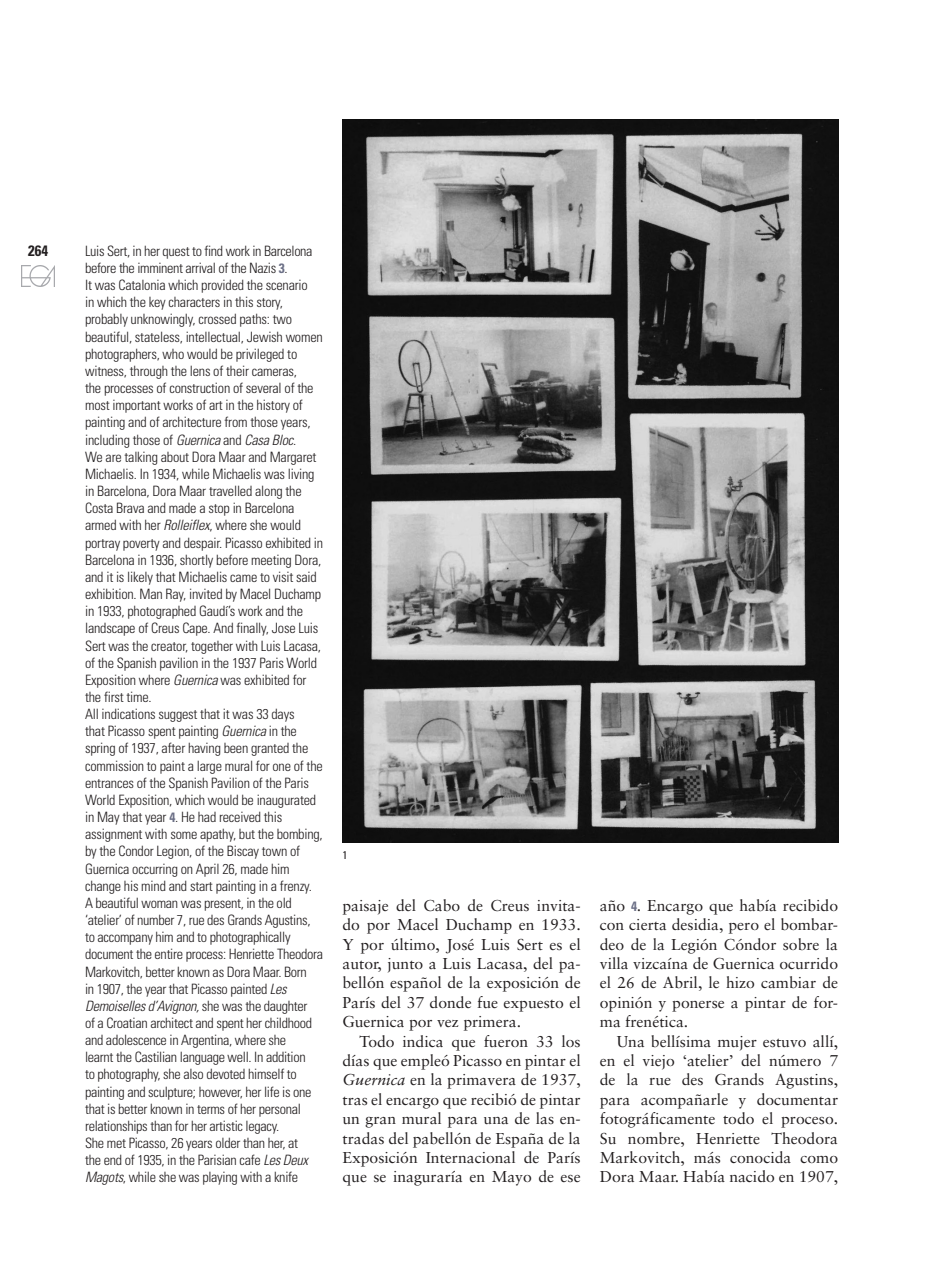
<style>
.page{position:relative;width:936px;height:1276px;background:#fff}
.page>*{position:absolute;margin:0;border:0;box-sizing:border-box;transform-origin:0 0}
.t1{font:15.75px/19.4px "Sabon";color:#231f20;text-align:justify}
.t2{font:700 condensed 15px "Univers";color:#231f20}
.t3{font:300 condensed 14.25px/17.1px "Univers";letter-spacing:-.015em;color:#231f20}
.PIES_DE_FOTO_INGLES{font:condensed 11.25px "Univers";color:#231f20}
.s1{font-weight:700;font-size:13.5px;color:#6b6f86}
.s2{font-style:italic}
.s3{font-family:"Univers";font-weight:700;font-stretch:condensed;font-size:13.5px;color:#6b6f86}
</style>
<div class="page">
<img style="left:22px;top:265px;width:33px;height:21px">
<img style="left:342px;top:119px;width:496px;height:724px">
<p class="t2" style="left:28px;top:242px;width:21px">264</p>
<p class="t3" style="left:85px;top:242px;width:229px">Luis Sert, in her quest to find work in Barcelona before the imminent arrival of the Nazis <span class="s1">3</span>.</p>
<p class="t3" style="left:85px;top:277px;width:239px">It was Catalonia which provided the scenario<br>in which the key characters in this story, probably unknowingly, crossed paths: two beautiful, stateless, intellectual, Jewish women photographers, who would be privileged to witness, through the lens of their cameras,<br>the processes of construction of several of the most important works of art in the history of painting and of architecture from those years, including those of <span class="s2">Guernica</span> and <span class="s2">Casa Bloc</span>.<br>We are talking about Dora Maar and Margaret Michaelis. In 1934, while Michaelis was living in Barcelona, Dora Maar travelled along the Costa Brava and made a stop in Barcelona armed with her <span class="s2">Rolleiflex</span>, where she would portray poverty and despair. Picasso exhibited in Barcelona in 1936, shortly before meeting Dora, and it is likely that Michaelis came to visit said exhibition. Man Ray, invited by Macel Duchamp in 1933, photographed Gaudí’s work and the landscape of Creus Cape. And finally, Jose Luis Sert was the creator, together with Luis Lacasa, of the Spanish pavilion in the 1937 Paris World Exposition where <span class="s2">Guernica</span> was exhibited for the first time.</p>
<p class="t3" style="left:85px;top:705px;width:239px">All indications suggest that it was 33 days<br>that Picasso spent painting <span class="s2">Guernica</span> in the spring of 1937, after having been granted the commission to paint a large mural for one of the entrances of the Spanish Pavilion of the Paris World Exposition, which would be inaugurated in May that year <span class="s1">4</span>. He had received this assignment with some apathy, but the bombing, by the Condor Legion, of the Biscay town of Guernica occurring on April 26, made him change his mind and start painting in a frenzy.</p>
<p class="t3" style="left:85px;top:894px;width:239px">A beautiful woman was present, in the old ‘atelier’ of number 7, rue des Grands Agustins, to accompany him and to photographically document the entire process: Henriette Theodora Markovitch, better known as Dora Maar. Born<br>in 1907, the year that Picasso painted <span class="s2">Les Demoiselles d’Avignon,</span> she was the daughter<br>of a Croatian architect and spent her childhood and adolescence in Argentina, where she<br>learnt the Castilian language well. In addition<br>to photography, she also devoted himself to painting and sculpture; however, her life is one that is better known in terms of her personal relationships than for her artistic legacy.</p>
<p class="t3" style="left:85px;top:1134px;width:224px">She met Picasso, 26 years older than her, at the end of 1935, in the Parisian cafe <span class="s2">Les Deux<br>Magots</span>, while she was playing with a knife</p>
<p class="PIES_DE_FOTO_INGLES" style="left:342px;top:847px;width:6px">1</p>
<p class="t1" style="left:342px;top:895px;width:240px">paisaje del Cabo de Creus invita&shy;do por Macel Duchamp en 1933.<br>Y por último, José Luis Sert es el autor, junto a Luis Lacasa, del pa&shy;bellón español de la exposición de París del 37 donde fue expuesto el Guernica por vez primera.</p>
<p class="t1" style="left:342px;top:1031px;width:240px;text-indent:17px">Todo indica que fueron 33 los días que empleó Picasso en pintar el <span class="s2">Guernica</span> en la primavera de 1937, tras el encargo que recibió de pintar un gran mural para una de las en&shy;tradas del pabellón de España de la Exposición Internacional de París que se inaguraría en Mayo de ese</p>
<p class="t1" style="left:600px;top:895px;width:240px">año <span class="s3">4</span>. Encargo que había recibido con cierta desidia, pero el bombar&shy;deo de la Legión Cóndor sobre la villa vizcaína de Guernica ocurrido el 26 de Abril, le hizo cambiar de opinión y ponerse a pintar de for&shy;ma frenética.</p>
<p class="t1" style="left:600px;top:1031px;width:240px;text-indent:17px">Una bellísima mujer estuvo allí, en el viejo ‘atelier’ del número 7 de la rue des Grands Agustins, para acompañarle y documentar fotográficamente todo el proceso.<br>Su nombre, Henriette Theodora Markovitch, más conocida como Dora Maar. Había nacido en 1907,</p>
</div>
